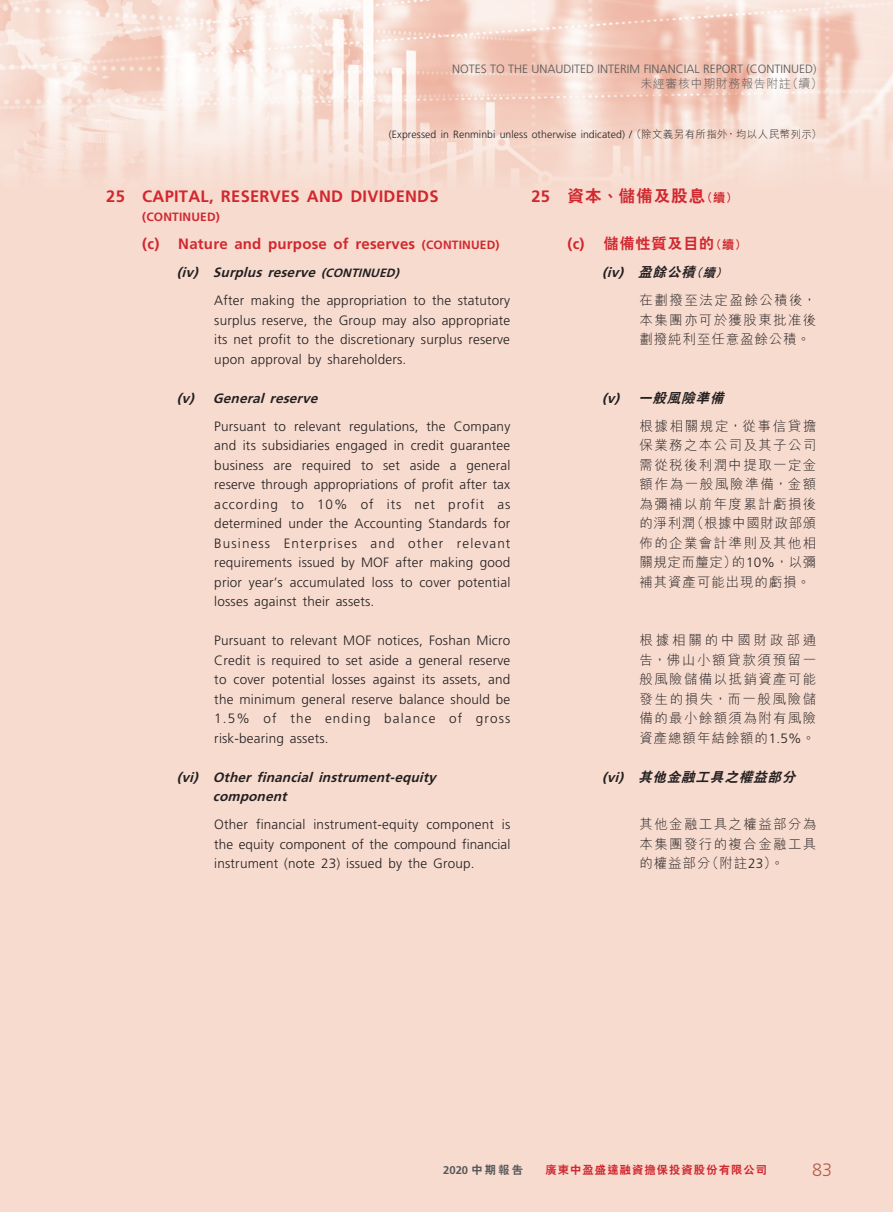
<style>
.page{position:relative;width:893px;height:1212px;background:#f7dbcf}
.page>*{position:absolute;margin:0;border:0;box-sizing:border-box;transform-origin:0 0}
.t1{font:300 18px "Frutiger LT Std";color:#b55b4a}
._03_H1{font:700 16.5px "Frutiger LT Std";letter-spacing:.015em;color:#d1282f}
._03_H1-2{font:800 16.5px "C Hei 2 HK";letter-spacing:.065em;color:#d1282f}
._04___H2{font:700 15px "Frutiger LT Std";letter-spacing:.015em;color:#d1282f}
._04___H2-2{font:800 15px "C Hei 2 HK";letter-spacing:.065em;color:#d1282f}
._14_______P6{font:300 13.5px/19.5px "Frutiger LT Std";letter-spacing:.015em;color:#231f20;text-align:justify}
._14_______P6-2{font:300 13.5px/19.5px "M Hei HK";letter-spacing:.1em;color:#231f20;text-align:justify}
._05_____H3{font:italic 700 13.5px/19.5px "Frutiger LT Std";color:#231f20}
._05_____H3-2{font:italic 800 13.5px "C Hei 2 HK";color:#231f20}
.t2{font:300 12px "Frutiger LT Std";color:#57585a}
.t3{font:300 12px "M Hei HK";letter-spacing:.05em;color:#57585a}
._03_H1-3{font:700 12px "Frutiger LT Std";letter-spacing:.015em;color:#d1282f}
.t4{font:800 11.25px "C Hei 2 HK";letter-spacing:.1em;color:#d1282f}
.t5{font:700 11.25px "Frutiger LT Std";color:#57585a}
.t6{font:300 10.5px "Frutiger LT Std";letter-spacing:.005em;color:#231f20}
.s1{font-family:"M Hei HK"}
.s2{font-size:12px}
.s3{font-family:"Frutiger LT Std";font-weight:700}
.s4{font-family:"C Hei 2 HK";font-weight:800}
.s5{font-family:"C Hei 2 HK";font-weight:800;font-size:12px}
.s6{font-family:"Frutiger LT Std"}
</style>
<div class="page">
<img style="left:0;top:0;width:893px;height:173px">
<p class="t2" style="left:452px;top:62px;width:366px">NOTES TO THE UNAUDITED INTERIM FINANCIAL REPORT (CONTINUED)</p>
<p class="t3" style="left:640px;top:75px;width:184px">未經審核中期財務報告附註（續）</p>
<p class="t6" style="left:389px;top:128px;width:434px">(Expressed in Renminbi unless otherwise indicated) / <span class="s1">（除文義另有所指外，均以人民幣列示）</span></p>
<p class="_03_H1" style="left:106px;top:186px;width:334px">25 CAPITAL, RESERVES AND DIVIDENDS</p>
<p class="_03_H1-3" style="left:142px;top:210px;width:79px">(CONTINUED)</p>
<p class="_04___H2" style="left:142px;top:235px;width:359px">(c) Nature and purpose of reserves <span class="s2">(CONTINUED)</span></p>
<p class="_05_____H3" style="left:177px;top:263px;width:227px">(iv) Surplus reserve <span class="s2">(CONTINUED)</span></p>
<p class="_14_______P6" style="left:214px;top:291px;width:297px">After making the appropriation to the statutory surplus reserve, the Group may also appropriate its net profit to the discretionary surplus reserve upon approval by shareholders.</p>
<p class="_05_____H3" style="left:177px;top:388px;width:146px">(v) General reserve</p>
<p class="_14_______P6" style="left:214px;top:417px;width:298px">Pursuant to relevant regulations, the Company and its subsidiaries engaged in credit guarantee business are required to set aside a general reserve through appropriations of profit after tax according to 10% of its net profit as determined under the Accounting Standards for Business Enterprises and other relevant requirements issued by MOF after making good prior year’s accumulated loss to cover potential losses against their assets.</p>
<p class="_14_______P6" style="left:214px;top:631px;width:298px">Pursuant to relevant MOF notices, Foshan Micro Credit is required to set aside a general reserve to cover potential losses against its assets, and the minimum general reserve balance should be 1.5% of the ending balance of gross risk-bearing assets.</p>
<p class="_05_____H3" style="left:213px;top:767px;width:229px;text-indent:-36px">(vi) Other financial instrument-equity component</p>
<p class="_14_______P6" style="left:214px;top:815px;width:298px">Other financial instrument-equity component is the equity component of the compound financial instrument (note 23) issued by the Group.</p>
<p class="_03_H1-2" style="left:531px;top:185px;width:207px"><span class="s3">25</span> 資本、儲備及股息<span class="s2">（續）</span></p>
<p class="_04___H2-2" style="left:567px;top:234px;width:180px"><span class="s3">(c)</span> 儲備性質及目的<span class="s2">（續）</span></p>
<p class="_05_____H3" style="left:602px;top:263px;width:131px">(iv) <span class="s4">盈餘公積</span><span class="s5">（續）</span></p>
<p class="_14_______P6-2" style="left:639px;top:290px;width:178px">在劃撥至法定盈餘公積後，本集團亦可於獲股東批准後劃撥純利至任意盈餘公積。</p>
<p class="_05_____H3-2" style="left:602px;top:389px;width:128px"><span class="s3">(v)</span> 一般風險準備</p>
<p class="_14_______P6-2" style="left:639px;top:416px;width:178px">根據相關規定，從事信貸擔保業務之本公司及其子公司需從稅後利潤中提取一定金額作為一般風險準備，金額為彌補以前年度累計虧損後的淨利潤（根據中國財政部頒佈的企業會計準則及其他相關規定而釐定）的<span class="s6">10%</span>，以彌補其資產可能出現的虧損。</p>
<p class="_14_______P6-2" style="left:639px;top:630px;width:178px">根據相關的中國財政部通告，佛山小額貸款須預留一般風險儲備以抵銷資產可能發生的損失，而一般風險儲備的最小餘額須為附有風險資產總額年結餘額的<span class="s6">1.5%</span>。</p>
<p class="_05_____H3-2" style="left:602px;top:768px;width:200px"><span class="s3">(vi)</span> 其他金融工具之權益部分</p>
<p class="_14_______P6-2" style="left:639px;top:814px;width:178px">其他金融工具之權益部分為本集團發行的複合金融工具的權益部分（附註<span class="s6">23</span>）。</p>
<p class="t5" style="left:443px;top:1163px;width:81px">2020 <span class="s4">中期報告</span></p>
<p class="t4" style="left:545px;top:1162px;width:223px">廣東中盈盛達融資擔保投資股份有限公司</p>
<h1 class="t1" style="left:812px;top:1159px;width:21px">83</h1>
</div>
